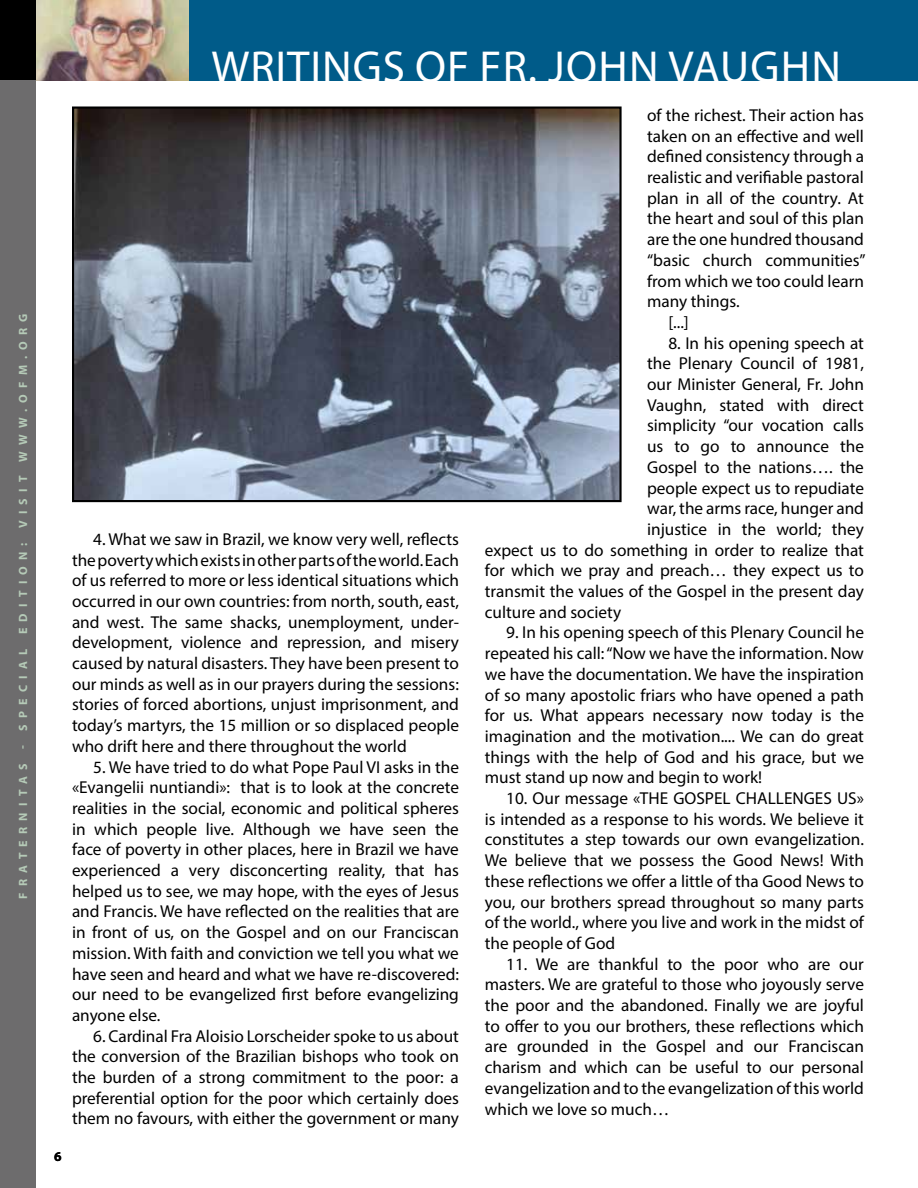
<style>
.page{position:relative;width:918px;height:1188px;background:#fff}
.page>*{position:absolute;margin:0;border:0;box-sizing:border-box;transform-origin:0 0}
.t1{font:45px "Myriad Pro";letter-spacing:.02em;color:#fff}
.t2{font:17.25px/20.7px "Myriad Pro";color:#000;text-align:justify}
.t3{font:700 13.5px "Myriad Pro";color:#000}
.t4{font:700 12px "Myriad Pro";letter-spacing:.52em;color:#b5cab7}
</style>
<div class="page">
<div style="left:0;top:80px;width:36px;height:1108px;background:#6d6c6d"></div>
<div style="left:0;top:0;width:36px;height:80px;background:#000"></div>
<div style="left:36px;top:0;width:882px;height:81px;background:#005b89"></div>
<hr style="left:917px;top:0;width:1px;height:81px;background:#006f45">
<hr style="left:917px;top:82px;width:1px;height:1106px;background:#d6ede7">
<img style="left:37px;top:1px;width:152px;height:79px">
<img style="left:75px;top:109px;width:544px;height:390px">
<div style="left:72px;top:106px;width:550px;height:396px;border:2px solid #000"></div>
<p class="t4" style="left:15px;top:899px;width:587px;rotate:-90deg">FRATERNITAS - SPECIAL EDITION: VISIT WWW.OFM.ORG</p>
<p class="t3" style="left:54px;top:1147px;width:9px">6</p>
<h1 class="t1" style="left:212px;top:39px;width:385px">WRITINGS OF Fr. John</h1>
<h1 class="t1" style="left:669px;top:39px;width:54px">Vaughn</h1>
<p class="t2" style="left:72px;top:528px;width:389px;text-indent:21px">4. What we saw in Brazil, we know very well, reflects the poverty which exists in other parts of the world. Each of us referred to more or less identical situations which occurred in our own countries: from north, south, east, and west. The same shacks, unemployment, under&shy;development, violence and repression, and misery caused by natural disasters. They have been present to our minds as well as in our prayers during the sessions: stories of forced abortions, unjust imprisonment, and today’s martyrs, the 15 million or so displaced people who drift here and there throughout the world</p>
<p class="t2" style="left:72px;top:756px;width:389px;text-indent:21px">5. We have tried to do what Pope Paul VI asks in the «Evangelii nuntiandi»: that is to look at the concrete realities in the social, economic and political spheres in which people live. Although we have seen the face of poverty in other places, here in Brazil we have experienced a very disconcerting reality, that has helped us to see, we may hope, with the eyes of Jesus and Francis. We have reflected on the realities that are in front of us, on the Gospel and on our Franciscan mission. With faith and conviction we tell you what we have seen and heard and what we have re-discovered: our need to be evangelized first before evangelizing anyone else.</p>
<p class="t2" style="left:72px;top:1025px;width:389px;text-indent:21px">6. Cardinal Fra Aloisio Lorscheider spoke to us about the conversion of the Brazilian bishops who took on the burden of a strong commitment to the poor: a preferential option for the poor which certainly does them no favours, with either the government or many</p>
<p class="t2" style="left:647px;top:105px;width:218px">of the richest. Their action has</p>
<p class="t2" style="left:647px;top:125px;width:218px">taken on an effective and well</p>
<p class="t2" style="left:647px;top:146px;width:218px">defined consistency through a</p>
<p class="t2" style="left:647px;top:167px;width:218px">realistic and verifiable pastoral</p>
<p class="t2" style="left:647px;top:187px;width:218px">plan in all of the country. At</p>
<p class="t2" style="left:647px;top:208px;width:218px">the heart and soul of this plan</p>
<p class="t2" style="left:647px;top:229px;width:218px">are the one hundred thousand</p>
<p class="t2" style="left:647px;top:249px;width:220px">“basic church communities”</p>
<p class="t2" style="left:647px;top:270px;width:218px">from which we too could learn</p>
<p class="t2" style="left:647px;top:291px;width:94px">many things.</p>
<p class="t2" style="left:668px;top:312px;width:22px">[...]</p>
<p class="t2" style="left:668px;top:332px;width:197px">8. In his opening speech at</p>
<p class="t2" style="left:647px;top:353px;width:218px">the Plenary Council of 1981,</p>
<p class="t2" style="left:647px;top:374px;width:218px">our Minister General, Fr. John</p>
<p class="t2" style="left:647px;top:394px;width:218px">Vaughn, stated with direct</p>
<p class="t2" style="left:647px;top:415px;width:218px">simplicity “our vocation calls</p>
<p class="t2" style="left:647px;top:436px;width:218px">us to go to announce the</p>
<p class="t2" style="left:647px;top:456px;width:218px">Gospel to the nations…. the</p>
<p class="t2" style="left:647px;top:477px;width:218px">people expect us to repudiate</p>
<p class="t2" style="left:647px;top:498px;width:218px">war, the arms race, hunger and</p>
<p class="t2" style="left:647px;top:519px;width:218px">injustice in the world; they</p>
<p class="t2" style="left:485px;top:539px;width:381px">expect us to do something in order to realize that</p>
<p class="t2" style="left:485px;top:560px;width:381px">for which we pray and preach… they expect us to</p>
<p class="t2" style="left:485px;top:581px;width:381px">transmit the values of the Gospel in the present day</p>
<p class="t2" style="left:485px;top:601px;width:138px">culture and society</p>
<p class="t2" style="left:485px;top:622px;width:381px;text-indent:21px">9. In his opening speech of this Plenary Council he repeated his call: “Now we have the information. Now we have the documentation. We have the inspiration of so many apostolic friars who have opened a path for us. What appears necessary now today is the imagination and the motivation.... We can do great things with the help of God and his grace, but we must stand up now and begin to work!</p>
<p class="t2" style="left:485px;top:788px;width:381px;text-indent:21px">10. Our message «THE GOSPEL CHALLENGES US» is intended as a response to his words. We believe it constitutes a step towards our own evangelization.<br>We believe that we possess the Good News! With these reflections we offer a little of tha Good News to you, our brothers spread throughout so many parts of the world., where you live and work in the midst of the people of God</p>
<p class="t2" style="left:485px;top:953px;width:381px;text-indent:21px">11. We are thankful to the poor who are our masters. We are grateful to those who joyously serve the poor and the abandoned. Finally we are joyful to offer to you our brothers, these reflections which are grounded in the Gospel and our Franciscan charism and which can be useful to our personal evangelization and to the evangelization of this world which we love so much…</p>
</div>
